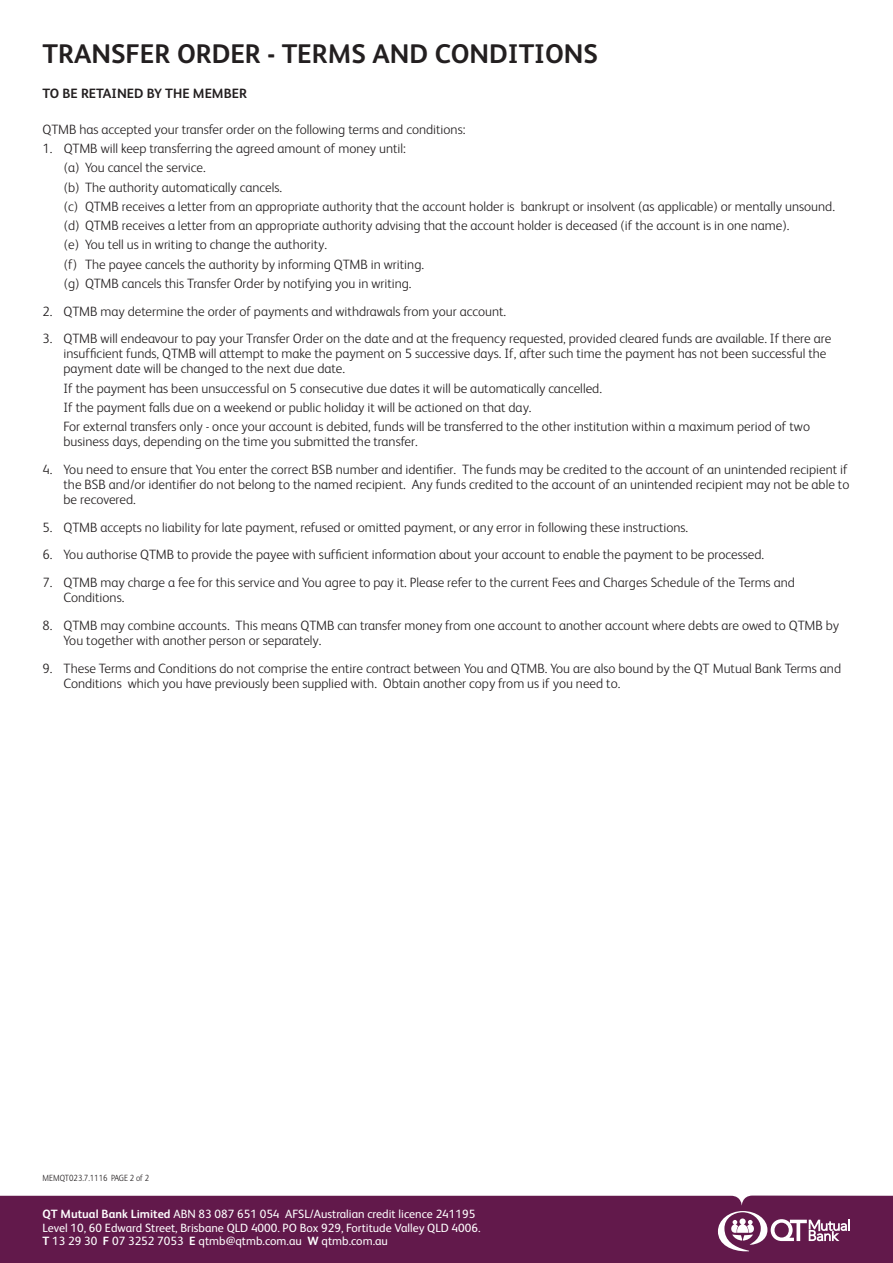
<style>
.page{position:relative;width:893px;height:1263px;background:#fff}
.page>*{position:absolute;margin:0;border:0;box-sizing:border-box;transform-origin:0 0}
.t1{font:700 27px "FS Albert";color:#231f20}
.t2{font:300 13.5px/19.2px "FS Albert";color:#231f20}
.t3{font:700 13.5px "FS Albert";color:#231f20}
.t4{font:12px/13.5px "FS Albert";color:#fff}
.t5{font:300 9px "FS Albert";color:#231f20;scale:.9 1}
.s1{font-weight:700}
</style>
<div class="page">
<div style="left:0;top:1195px;width:893px;height:68px;background:#62194b"></div>
<svg style="left:718px;top:1211px;width:132px;height:40px"></svg>
<h1 class="t1" style="left:43px;top:36px;width:557px">TRANSFER ORDER - TERMS AND CONDITIONS</h1>
<p class="t3" style="left:43px;top:84px;width:206px">TO BE RETAINED BY THE MEMBER</p>
<p class="t2" style="left:43px;top:119px;width:425px">QTMB has accepted your transfer order on the following terms and conditions:</p>
<p class="t2" style="left:64px;top:138px;width:773px;text-indent:-21px">1. QTMB will keep transferring the agreed amount of money until:<br>(a) You cancel the service.<br>(b) The authority automatically cancels.<br>(c) QTMB receives a letter from an appropriate authority that the account holder is bankrupt or insolvent (as applicable) or mentally unsound. (d) QTMB receives a letter from an appropriate authority advising that the account holder is deceased (if the account is in one name).<br>(e) You tell us in writing to change the authority.<br>(f) The payee cancels the authority by informing QTMB in writing.<br>(g) QTMB cancels this Transfer Order by notifying you in writing.</p>
<p class="t2" style="left:43px;top:301px;width:465px">2. QTMB may determine the order of payments and withdrawals from your account.</p>
<p class="t2" style="left:64px;top:331px;width:769px;line-height:15px;text-indent:-21px">3. QTMB will endeavour to pay your Transfer Order on the date and at the frequency requested, provided cleared funds are available. If there are insufficient funds, QTMB will attempt to make the payment on 5 successive days. If, after such time the payment has not been successful the payment date will be changed to the next due date.</p>
<p class="t2" style="left:64px;top:378px;width:748px">If the payment has been unsuccessful on 5 consecutive due dates it will be automatically cancelled.<br>If the payment falls due on a weekend or public holiday it will be actioned on that day.<br>For external transfers only - once your account is debited, funds will be transferred to the other institution within a maximum period of two</p>
<p class="t2" style="left:64px;top:431px;width:356px">business days, depending on the time you submitted the transfer.</p>
<p class="t2" style="left:64px;top:461px;width:787px;line-height:15px;text-indent:-21px">4. You need to ensure that You enter the correct BSB number and identifier. The funds may be credited to the account of an unintended recipient if the BSB and/or identifier do not belong to the named recipient. Any funds credited to the account of an unintended recipient may not be able to be recovered.</p>
<p class="t2" style="left:43px;top:517px;width:647px">5. QTMB accepts no liability for late payment, refused or omitted payment, or any error in following these instructions.</p>
<p class="t2" style="left:43px;top:545px;width:723px">6. You authorise QTMB to provide the payee with sufficient information about your account to enable the payment to be processed.</p>
<p class="t2" style="left:64px;top:574px;width:733px;line-height:15px;text-indent:-21px">7. QTMB may charge a fee for this service and You agree to pay it. Please refer to the current Fees and Charges Schedule of the Terms and<br>Conditions.</p>
<p class="t2" style="left:64px;top:617px;width:777px;line-height:15px;text-indent:-21px">8. QTMB may combine accounts. This means QTMB can transfer money from one account to another account where debts are owed to QTMB by<br>You together with another person or separately.</p>
<p class="t2" style="left:64px;top:660px;width:779px;line-height:15px;text-indent:-21px">9. These Terms and Conditions do not comprise the entire contract between You and QTMB. You are also bound by the QT Mutual Bank Terms and<br>Conditions which you have previously been supplied with. Obtain another copy from us if you need to.</p>
<p class="t5" style="left:43px;top:1171px;width:120px">MEMQT023.7.1116 PAGE 2 of 2</p>
<p class="t4" style="left:43px;top:1207px;width:439px"><span class="s1">QT Mutual Bank Limited</span> ABN 83 087 651 054 AFSL/Australian credit licence 241195<br>Level 10, 60 Edward Street, Brisbane QLD 4000. PO Box 929, Fortitude Valley QLD 4006.<br><span class="s1">T</span> 13 29 30 <span class="s1">F</span> 07 3252 7053 <span class="s1">E</span> qtmb@qtmb.com.au <span class="s1">W</span> qtmb.com.au</p>
</div>
